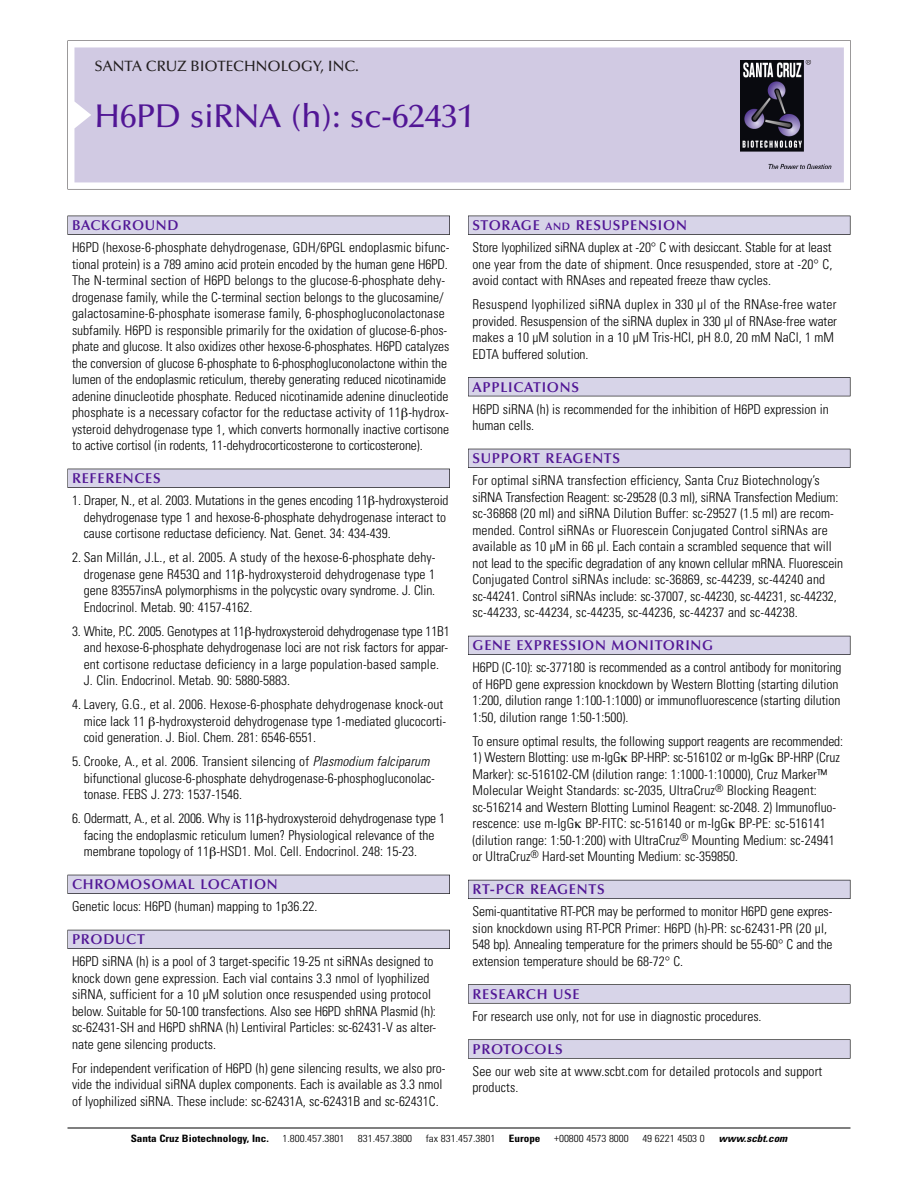
<style>
.page{position:relative;width:918px;height:1188px;background:#fff}
.page>*{position:absolute;margin:0;border:0;box-sizing:border-box;transform-origin:0 0}
.t1{font:500 33px "Optima";color:#511695}
.t2{font:500 15px "Optima";color:#231f20}
.t3{font:600 14.25px "Optima";letter-spacing:.05em;color:#511695}
.t4{font:300 condensed 13.5px/16.5px "Univers";color:#000}
.t5{font:300 condensed 10.2px "Univers";color:#000;scale:1.1 1}
.t6{font:700 condensed 10.2px "Univers";color:#000;scale:1.1 1}
.t7{font:italic 700 condensed 10.2px "Univers";color:#000;scale:1.1 1}
.s1{font-style:italic}
.s2{font-size:10.65px}
</style>
<div class="page">
<svg style="left:74px;top:41px;width:777px;height:148px"></svg>
<div style="left:74px;top:47px;width:770px;height:135px;background:#d1cae3"></div>
<img style="left:741px;top:60px;width:90px;height:108px">
<div style="left:68px;top:216px;width:382px;height:19px;background:#535256"></div>
<div style="left:68px;top:216px;width:381px;height:18px;background:#d7d4e8"></div>
<div style="left:68px;top:469px;width:382px;height:19px;background:#525156"></div>
<div style="left:68px;top:469px;width:381px;height:18px;background:#d7d4e8"></div>
<div style="left:68px;top:875px;width:382px;height:19px;background:#515057"></div>
<div style="left:68px;top:875px;width:381px;height:18px;background:#d7d4e8"></div>
<div style="left:68px;top:930px;width:382px;height:19px;background:#535259"></div>
<div style="left:68px;top:930px;width:381px;height:18px;background:#d7d4e8"></div>
<div style="left:468px;top:216px;width:382px;height:19px;background:#535256"></div>
<div style="left:468px;top:216px;width:382px;height:18px;background:#d7d4e8"></div>
<div style="left:468px;top:377px;width:382px;height:19px;background:#515155"></div>
<div style="left:468px;top:378px;width:382px;height:18px;background:#d7d4e8"></div>
<div style="left:468px;top:449px;width:382px;height:19px;background:#515057"></div>
<div style="left:468px;top:449px;width:382px;height:18px;background:#d7d4e8"></div>
<div style="left:468px;top:636px;width:382px;height:19px;background:#535259"></div>
<div style="left:468px;top:636px;width:382px;height:18px;background:#d7d4e8"></div>
<div style="left:468px;top:880px;width:382px;height:19px;background:#595860"></div>
<div style="left:468px;top:880px;width:382px;height:18px;background:#d7d4e8"></div>
<div style="left:468px;top:984px;width:382px;height:20px;background:#676767"></div>
<div style="left:468px;top:985px;width:382px;height:18px;background:#d7d4e8"></div>
<div style="left:468px;top:1039px;width:382px;height:20px;background:#666"></div>
<div style="left:468px;top:1040px;width:382px;height:18px;background:#d7d4e8"></div>
<hr style="left:68px;top:1128px;width:782px;height:1px;background:#000">
<p class="t2" style="left:94px;top:60px;width:266px">SANTA CRUZ BIOTECHNOLOGY, INC.</p>
<h1 class="t1" style="left:94px;top:102px;width:381px">H6PD siRNA (h): sc-62431</h1>
<p class="t3" style="left:72px;top:219px;width:108px">BACKGROUND</p>
<p class="t4" style="left:72px;top:240px;width:379px">H6PD (hexose-6-phosphate dehydrogenase, GDH/6PGL endoplasmic bifunc&shy;tional protein) is a 789 amino acid protein encoded by the human gene H6PD.<br>The N-terminal section of H6PD belongs to the glucose-6-phosphate dehy&shy;drogenase family, while the C-terminal section belongs to the glucosamine/ galactosamine-6-phosphate isomerase family, 6-phosphogluconolactonase subfamily. H6PD is responsible primarily for the oxidation of glucose-6-phos&shy;phate and glucose. It also oxidizes other hexose-6-phosphates. H6PD catalyzes the conversion of glucose 6-phosphate to 6-phosphogluconolactone within the lumen of the endoplasmic reticulum, thereby generating reduced nicotinamide adenine dinucleotide phosphate. Reduced nicotinamide adenine dinucleotide phosphate is a necessary cofactor for the reductase activity of 11 -hydrox&shy;ysteroid dehydrogenase type 1, which converts hormonally inactive cortisone to active cortisol (in rodents, 11-dehydrocorticosterone to corticosterone).</p>
<p class="t3" style="left:72px;top:472px;width:90px">REFERENCES</p>
<p class="t4" style="left:84px;top:493px;width:366px;text-indent:-12px">1. Draper, N., et al. 2003. Mutations in the genes encoding 11 -hydroxysteroid dehydrogenase type 1 and hexose-6-phosphate dehydrogenase interact to cause cortisone reductase deficiency. Nat. Genet. 34: 434-439.</p>
<p class="t4" style="left:84px;top:550px;width:353px;text-align:justify;text-indent:-12px">2. San Millán, J.L., et al. 2005. A study of the hexose-6-phosphate dehy&shy;drogenase gene R453Q and 11 -hydroxysteroid dehydrogenase type 1 gene 83557insA polymorphisms in the polycystic ovary syndrome. J. Clin.<br>Endocrinol. Metab. 90: 4157-4162.</p>
<p class="t4" style="left:84px;top:624px;width:368px;text-indent:-12px">3. White, P.C. 2005. Genotypes at 11 -hydroxysteroid dehydrogenase type 11B1 and hexose-6-phosphate dehydrogenase loci are not risk factors for appar&shy;ent cortisone reductase deficiency in a large population-based sample.<br>J. Clin. Endocrinol. Metab. 90: 5880-5883.</p>
<p class="t4" style="left:84px;top:697px;width:364px;text-indent:-12px">4. Lavery, G.G., et al. 2006. Hexose-6-phosphate dehydrogenase knock-out mice lack 11 -hydroxysteroid dehydrogenase type 1-mediated glucocorti&shy;coid generation. J. Biol. Chem. 281: 6546-6551.</p>
<p class="t4" style="left:84px;top:754px;width:353px;text-indent:-12px">5. Crooke, A., et al. 2006. Transient silencing of <span class="s1">Plasmodium falciparum </span>bifunctional glucose-6-phosphate dehydrogenase-6-phosphogluconolac&shy;tonase. FEBS J. 273: 1537-1546.</p>
<p class="t4" style="left:84px;top:811px;width:363px;text-indent:-12px">6. Odermatt, A., et al. 2006. Why is 11 -hydroxysteroid dehydrogenase type 1 facing the endoplasmic reticulum lumen? Physiological relevance of the membrane topology of 11 -HSD1. Mol. Cell. Endocrinol. 248: 15-23.</p>
<p class="t3" style="left:72px;top:878px;width:207px">CHROMOSOMAL LOCATION</p>
<p class="t4" style="left:72px;top:900px;width:247px">Genetic locus: H6PD (human) mapping to 1p36.22.</p>
<p class="t3" style="left:72px;top:933px;width:74px">PRODUCT</p>
<p class="t4" style="left:72px;top:955px;width:366px">H6PD siRNA (h) is a pool of 3 target-specific 19-25 nt siRNAs designed to knock down gene expression. Each vial contains 3.3 nmol of lyophilized siRNA, sufficient for a 10 µM solution once resuspended using protocol below. Suitable for 50-100 transfections. Also see H6PD shRNA Plasmid (h): sc-62431-SH and H6PD shRNA (h) Lentiviral Particles: sc-62431-V as alter&shy;nate gene silencing products.</p>
<p class="t4" style="left:72px;top:1061px;width:375px">For independent verification of H6PD (h) gene silencing results, we also pro&shy;vide the individual siRNA duplex components. Each is available as 3.3 nmol of lyophilized siRNA. These include: sc-62431A, sc-62431B and sc-62431C.</p>
<p class="t3" style="left:473px;top:219px;width:216px">STORAGE <span class="s2">AND</span> RESUSPENSION</p>
<p class="t4" style="left:473px;top:240px;width:361px;text-align:justify">Store lyophilized siRNA duplex at -20° C with desiccant. Stable for at least one year from the date of shipment. Once resuspended, store at -20° C, avoid contact with RNAses and repeated freeze thaw cycles.</p>
<p class="t4" style="left:473px;top:297px;width:366px">Resuspend lyophilized siRNA duplex in 330 µl of the RNAse-free water provided. Resuspension of the siRNA duplex in 330 µl of RNAse-free water makes a 10 µM solution in a 10 µM Tris-HCl, pH 8.0, 20 mM NaCl, 1 mM EDTA buffered solution.</p>
<p class="t3" style="left:473px;top:381px;width:108px">APPLICATIONS</p>
<p class="t4" style="left:473px;top:402px;width:358px">H6PD siRNA (h) is recommended for the inhibition of H6PD expression in human cells.</p>
<p class="t3" style="left:473px;top:452px;width:149px">SUPPORT REAGENTS</p>
<p class="t4" style="left:473px;top:474px;width:372px">For optimal siRNA transfection efficiency, Santa Cruz Biotechnology’s siRNA Transfection Reagent: sc-29528 (0.3 ml), siRNA Transfection Medium: sc-36868 (20 ml) and siRNA Dilution Buffer: sc-29527 (1.5 ml) are recom&shy;mended. Control siRNAs or Fluorescein Conjugated Control siRNAs are available as 10 µM in 66 µl. Each contain a scrambled sequence that will not lead to the specific degradation of any known cellular mRNA. Fluorescein Conjugated Control siRNAs include: sc-36869, sc-44239, sc-44240 and sc-44241. Control siRNAs include: sc-37007, sc-44230, sc-44231, sc-44232, sc-44233, sc-44234, sc-44235, sc-44236, sc-44237 and sc-44238.</p>
<p class="t3" style="left:473px;top:639px;width:242px">GENE EXPRESSION MONITORING</p>
<p class="t4" style="left:473px;top:661px;width:371px">H6PD (C-10): sc-377180 is recommended as a control antibody for monitoring of H6PD gene expression knockdown by Western Blotting (starting dilution 1:200, dilution range 1:100-1:1000) or immunofluorescence (starting dilution 1:50, dilution range 1:50-1:500).</p>
<p class="t4" style="left:473px;top:734px;width:372px">To ensure optimal results, the following support reagents are recommended:</p>
<p class="t4" style="left:473px;top:751px;width:369px">1) Western Blotting: use m-IgG BP-HRP: sc-516102 or m-IgG BP-HRP (Cruz Marker): sc-516102-CM (dilution range: 1:1000-1:10000), Cruz Marker™ Molecular Weight Standards: sc-2035, UltraCruz<sup>®</sup> Blocking Reagent: sc-516214 and Western Blotting Luminol Reagent: sc-2048. 2) Immunofluo&shy;rescence: use m-IgG BP-FITC: sc-516140 or m-IgG BP-PE: sc-516141 (dilution range: 1:50-1:200) with UltraCruz<sup>®</sup> Mounting Medium: sc-24941 or UltraCruz<sup>®</sup> Hard-set Mounting Medium: sc-359850.</p>
<p class="t3" style="left:473px;top:883px;width:134px">RT-PCR REAGENTS</p>
<p class="t4" style="left:473px;top:905px;width:362px">Semi-quantitative RT-PCR may be performed to monitor H6PD gene expres&shy;sion knockdown using RT-PCR Primer: H6PD (h)-PR: sc-62431-PR (20 µl, 548 bp). Annealing temperature for the primers should be 55-60° C and the extension temperature should be 68-72° C.</p>
<p class="t3" style="left:473px;top:988px;width:109px">RESEARCH USE</p>
<p class="t4" style="left:473px;top:1009px;width:291px">For research use only, not for use in diagnostic procedures.</p>
<p class="t3" style="left:473px;top:1043px;width:92px">PROTOCOLS</p>
<p class="t4" style="left:473px;top:1064px;width:351px">See our web site at www.scbt.com for detailed protocols and support products.</p>
<p class="t6" style="left:131px;top:1135px;width:127px">Santa Cruz Biotechnology, Inc.</p>
<p class="t5" style="left:282px;top:1135px;width:58px">1.800.457.3801</p>
<p class="t5" style="left:358px;top:1135px;width:51px">831.457.3800</p>
<p class="t5" style="left:426px;top:1135px;width:65px">fax 831.457.3801</p>
<p class="t6" style="left:509px;top:1135px;width:30px">Europe</p>
<p class="t5" style="left:554px;top:1135px;width:69px">+00800 4573 8000</p>
<p class="t5" style="left:642px;top:1135px;width:58px">49 6221 4503 0</p>
<p class="t7" style="left:719px;top:1135px;width:66px">www.scbt.com</p>
</div>
